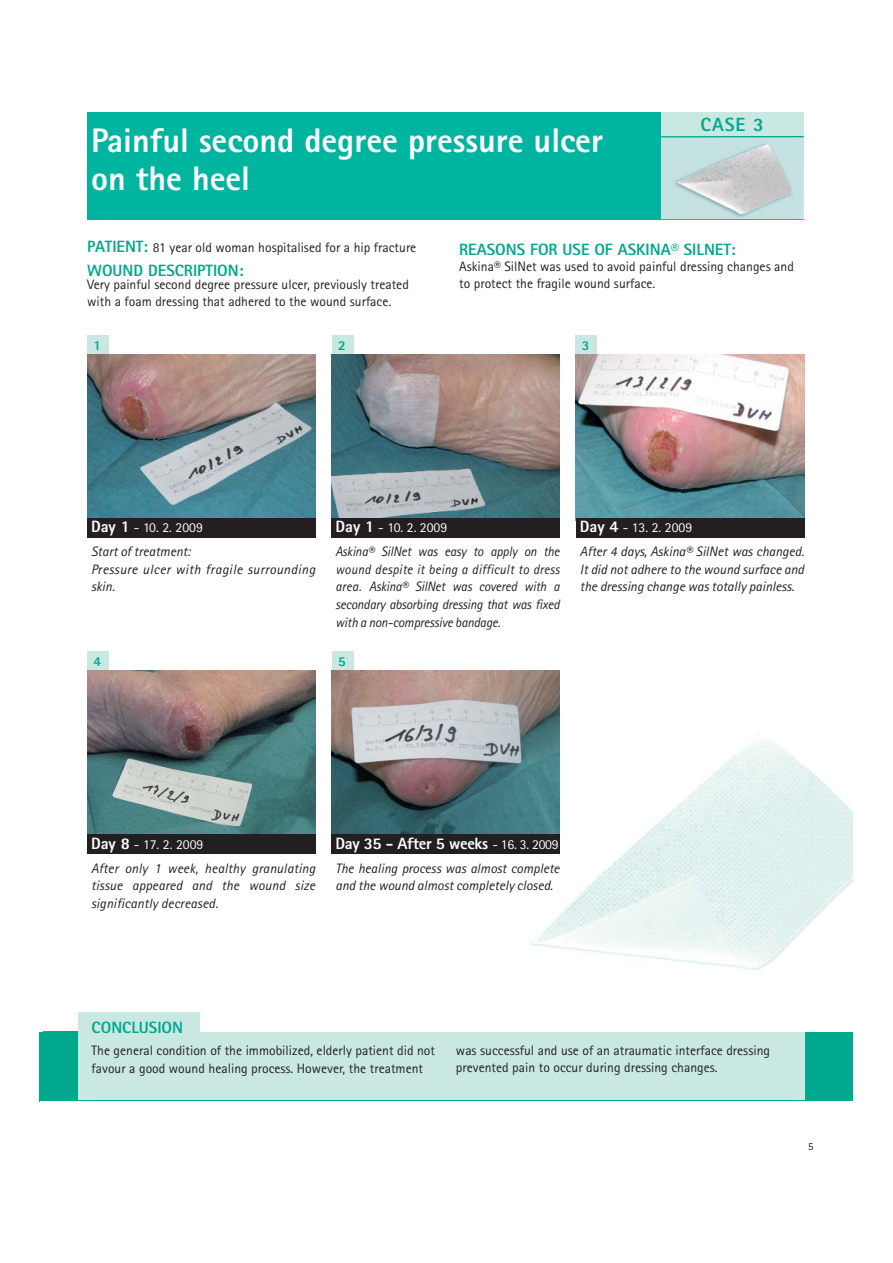
<style>
.page{position:relative;width:893px;height:1263px;background:#fff}
.page>*{position:absolute;margin:0;border:0;box-sizing:border-box;transform-origin:0 0}
.t1{font:800 34.2px/38.2px "Rotis Sans Serif";color:#fff}
.t2{font:800 19.05px "Rotis Sans Serif";color:#00a88e}
.t3{font:800 16.35px "Rotis Sans Serif";color:#00a88e}
.t4{font:800 16.35px "Rotis Sans Serif";letter-spacing:-.02em;color:#fff}
.t5{font:13.65px/17.7px "Rotis Sans Serif";color:#231f20}
.t6{font:italic 13.65px/23.5px "Rotis Sans Serif";color:#231f20}
.t7{font:italic 13.65px/17.7px "Rotis Sans Serif";color:#231f20;scale:.95 1}
.t8{font:italic 13.65px/17.7px "Rotis Sans Serif";letter-spacing:.03em;color:#231f20}
.t9{font:800 13.65px "Rotis Sans Serif";color:#00a88e}
.t10{font:10.95px "Rotis Sans Serif";color:#231f20}
.s1{font-weight:800;font-size:16.35px;color:#00a88e}
.s2{font-weight:800;font-style:normal;font-size:16.35px;color:#fff}
.s3{font-style:normal;color:#fff}
.s4{font-weight:400;font-size:13.65px}
</style>
<div class="page">
<img style="left:531px;top:740px;width:321px;height:230px">
<div style="left:40px;top:1031px;width:812px;height:70px;background:#00a88e"></div>
<div style="left:78px;top:1012px;width:727px;height:88px;background:#cae8e2"></div>
<div style="left:87px;top:651px;width:21px;height:20px;background:#cae8e2"></div>
<div style="left:332px;top:651px;width:21px;height:20px;background:#cae8e2"></div>
<div style="left:87px;top:335px;width:21px;height:20px;background:#cae8e2"></div>
<div style="left:332px;top:335px;width:21px;height:20px;background:#cae8e2"></div>
<div style="left:576px;top:335px;width:21px;height:20px;background:#cae8e2"></div>
<div style="left:653px;top:112px;width:151px;height:106px;background:#cae8e2"></div>
<div style="left:87px;top:112px;width:574px;height:108px;background:#00b5a0"></div>
<img style="left:87px;top:355px;width:228px;height:163px">
<img style="left:332px;top:355px;width:228px;height:163px">
<img style="left:576px;top:355px;width:228px;height:163px">
<div style="left:87px;top:518px;width:228px;height:20px;background:#231f20"></div>
<div style="left:332px;top:518px;width:228px;height:20px;background:#231f20"></div>
<div style="left:576px;top:518px;width:228px;height:20px;background:#231f20"></div>
<img style="left:87px;top:670px;width:228px;height:165px">
<img style="left:332px;top:670px;width:228px;height:165px">
<div style="left:87px;top:835px;width:228px;height:19px;background:#231f20"></div>
<div style="left:332px;top:835px;width:228px;height:19px;background:#231f20"></div>
<hr style="left:87px;top:219px;width:717px;height:1px;background:#00b5a0">
<img style="left:673px;top:143px;width:121px;height:75px">
<hr style="left:661px;top:136px;width:142px;height:2px;background:#00a88e">
<div style="left:200px;top:1007px;width:652px;height:25px;background:#fff"></div>
<hr style="left:40px;top:1007px;width:3px;height:25px;background:#fff">
<h1 class="t1" style="left:91px;top:125px;width:513px">Painful second degree pressure ulcer on the heel</h1>
<h2 class="t2" style="left:700px;top:118px;width:65px">CASE 3</h2>
<p class="t5" style="left:87px;top:240px;width:331px"><span class="s1">PATIENT:</span> 81 year old woman hospitalised for a hip fracture</p>
<p class="t3" style="left:87px;top:264px;width:158px">WOUND DESCRIPTION:</p>
<p class="t5" style="left:87px;top:278px;width:323px;line-height:16.4px">Very painful second degree pressure ulcer, previously treated with a foam dressing that adhered to the wound surface.</p>
<p class="t3" style="left:459px;top:244px;width:278px">REASONS FOR USE OF ASKINA® SILNET:</p>
<p class="t5" style="left:459px;top:260px;width:336px;line-height:16.4px">Askina® SilNet was used to avoid painful dressing changes and to protect the fragile wound surface.</p>
<p class="t9" style="left:93px;top:341px;width:9px">1</p>
<p class="t9" style="left:338px;top:341px;width:9px">2</p>
<p class="t9" style="left:582px;top:341px;width:9px">3</p>
<p class="t6" style="left:91px;top:517px;width:113px"><span class="s2">Day 1</span> <span class="s3">- 10. 2. 2009<br></span>Start of treatment:</p>
<p class="t8" style="left:91px;top:562px;width:226px">Pressure ulcer with fragile surrounding skin.</p>
<p class="t7" style="left:335px;top:517px;width:238px;line-height:23.5px"><span class="s2">Day 1</span> <span class="s3">- 10. 2. 2009<br></span>Askina® SilNet was easy to apply on the</p>
<p class="t7" style="left:335px;top:562px;width:238px;text-align:justify">wound despite it being a difficult to dress area. Askina® SilNet was covered with a secondary absorbing dressing that was fixed with a non-compressive bandage.</p>
<p class="t9" style="left:93px;top:657px;width:9px">4</p>
<p class="t9" style="left:338px;top:657px;width:9px">5</p>
<p class="t6" style="left:580px;top:517px;width:226px"><span class="s2">Day 4</span> <span class="s3">- 13. 2. 2009<br></span>After 4 days, Askina® SilNet was changed.</p>
<p class="t6" style="left:580px;top:562px;width:226px;line-height:17.7px">It did not adhere to the wound surface and the dressing change was totally painless.</p>
<p class="t6" style="left:91px;top:834px;width:226px"><span class="s2">Day 8</span> <span class="s3">- 17. 2. 2009<br></span>After only 1 week, healthy granulating</p>
<p class="t6" style="left:91px;top:878px;width:226px;line-height:17.7px">tissue appeared and the wound size significantly decreased.</p>
<p class="t4" style="left:335px;top:838px;width:225px">Day 35 - After 5 weeks <span class="s4">- 16. 3. 2009</span></p>
<p class="t6" style="left:335px;top:861px;width:226px;line-height:17.7px">The healing process was almost complete and the wound almost completely closed.</p>
<p class="t3" style="left:92px;top:1022px;width:93px">CONCLUSION</p>
<p class="t5" style="left:92px;top:1043px;width:345px">The general condition of the immobilized, elderly patient did not favour a good wound healing process. However, the treatment</p>
<p class="t5" style="left:456px;top:1043px;width:316px">was successful and use of an atraumatic interface dressing prevented pain to occur during dressing changes.</p>
<p class="t10" style="left:808px;top:1142px;width:7px">5</p>
</div>
